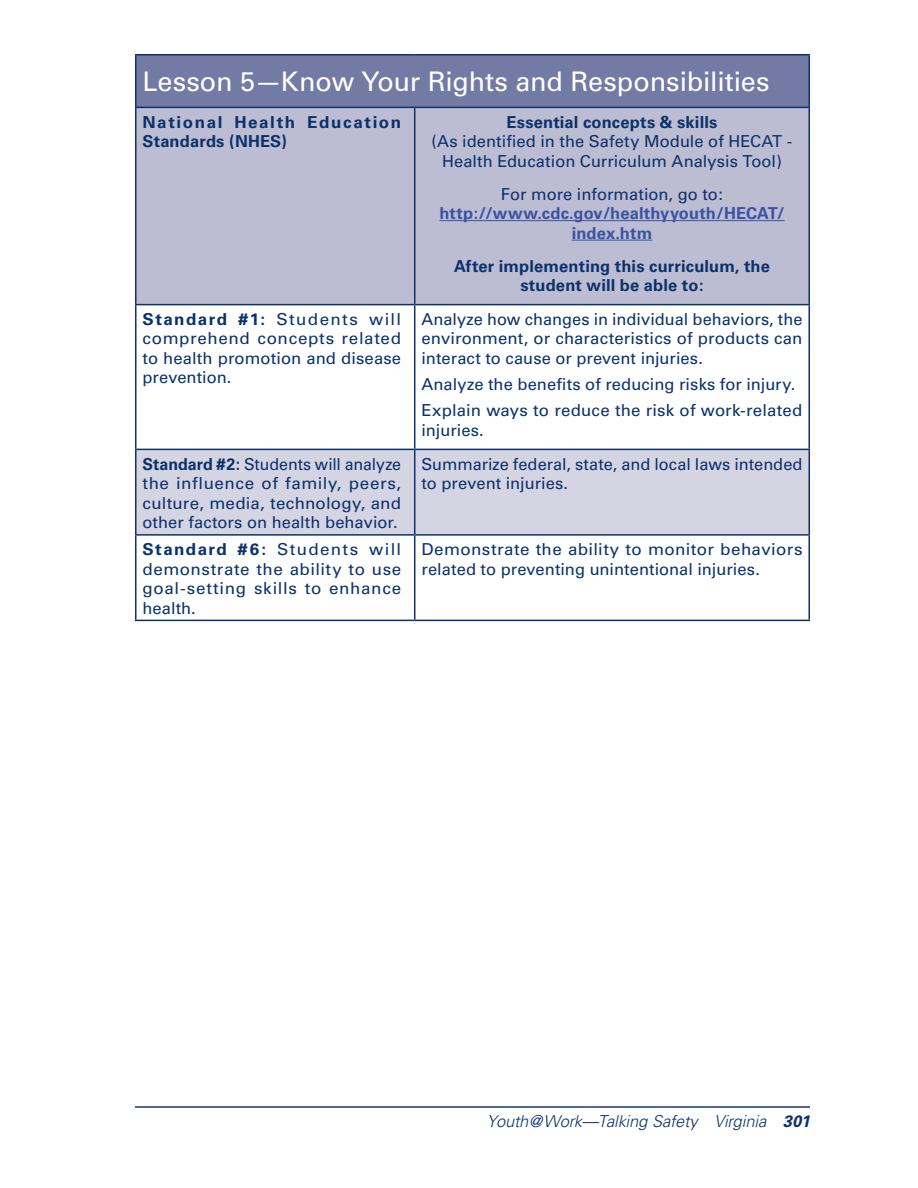
<style>
.page{position:relative;width:918px;height:1188px;background:#fff}
.page>*{position:absolute;margin:0;border:0;box-sizing:border-box;transform-origin:0 0}
.Appendix_Table_Heade{font:27px "Univers";letter-spacing:-.005em;color:#fff}
.Appendix_Lesson_Tabl{font:16.5px/19.5px "Univers";letter-spacing:.005em;color:#0b326c;text-align:justify}
.Appendix_table_heade{font:16.5px/19.5px "Univers";color:#0b326c;text-align:center}
.Appendix_table_heade-2{font:700 16.5px/19.5px "Univers";letter-spacing:.01em;color:#0b326c;text-align:center}
.Appendix_table_heade-3{font:700 16.5px/19.5px "Univers";letter-spacing:.01em;color:#3a53a3;text-align:center}
.Appendix_Lesson_Tabl-2{font:700 16.5px/19.5px "Univers";letter-spacing:.09em;color:#0b326c}
.t1{font:italic 300 16.5px "Univers";letter-spacing:-.005em;color:#0b326c}
.s1{font-weight:700}
</style>
<div class="page">
<hr style="left:135px;top:1106px;width:675px;height:2px;background:#17386e">
<div style="left:136px;top:55px;width:673px;height:52px;background:#737ba5"></div>
<div style="left:136px;top:108px;width:672px;height:196px;background:#bcbcd2"></div>
<svg style="left:136px;top:305px;width:672px;height:315px"></svg>
<div style="left:136px;top:450px;width:672px;height:84px;background:#d5d4e2"></div>
<hr style="left:135px;top:449px;width:280px;height:1px;background:#0b326c">
<hr style="left:135px;top:534px;width:280px;height:2px;background:#0b326c">
<hr style="left:135px;top:620px;width:280px;height:1px;background:#0b326c">
<hr style="left:808px;top:450px;width:2px;height:84px;background:#0b326c">
<hr style="left:808px;top:536px;width:2px;height:84px;background:#0b326c">
<hr style="left:415px;top:449px;width:395px;height:1px;background:#0b326c">
<hr style="left:415px;top:534px;width:395px;height:2px;background:#0b326c">
<hr style="left:415px;top:620px;width:395px;height:1px;background:#0b326c">
<hr style="left:135px;top:450px;width:1px;height:84px;background:#0b326c">
<hr style="left:414px;top:450px;width:1px;height:84px;background:#0b326c">
<hr style="left:135px;top:536px;width:1px;height:84px;background:#0b326c">
<hr style="left:414px;top:536px;width:1px;height:84px;background:#0b326c">
<hr style="left:135px;top:305px;width:1px;height:144px;background:#0b326c">
<hr style="left:414px;top:305px;width:1px;height:144px;background:#0b326c">
<hr style="left:808px;top:305px;width:2px;height:144px;background:#0b326c">
<hr style="left:135px;top:54px;width:280px;height:2px;background:#0b326c">
<hr style="left:135px;top:56px;width:1px;height:51px;background:#0b326c">
<hr style="left:415px;top:54px;width:395px;height:2px;background:#0b326c">
<hr style="left:808px;top:56px;width:2px;height:51px;background:#0b326c">
<hr style="left:415px;top:107px;width:395px;height:1px;background:#0b326c">
<hr style="left:808px;top:108px;width:2px;height:196px;background:#0b326c">
<hr style="left:415px;top:304px;width:395px;height:1px;background:#0b326c">
<hr style="left:135px;top:107px;width:280px;height:1px;background:#0b326c">
<hr style="left:135px;top:108px;width:1px;height:196px;background:#0b326c">
<hr style="left:414px;top:108px;width:1px;height:196px;background:#0b326c">
<hr style="left:135px;top:304px;width:280px;height:1px;background:#0b326c">
<hr style="left:439px;top:220px;width:346px;height:1px;background:#3a53a3">
<hr style="left:572px;top:240px;width:80px;height:1px;background:#3a53a3">
<p class="Appendix_Table_Heade" style="left:142px;top:66px;width:629px">Lesson 5—Know Your Rights and Responsibilities</p>
<p class="Appendix_Lesson_Tabl-2" style="left:142px;top:112px;width:260px">National Health Education<br>Standards (NHES)</p>
<p class="Appendix_table_heade-2" style="left:507px;top:112px;width:212px">Essential concepts &amp; skills</p>
<p class="Appendix_table_heade" style="left:432px;top:132px;width:362px">(As identified in the Safety Module of HECAT -<br>Health Education Curriculum Analysis Tool)</p>
<p class="Appendix_table_heade" style="left:501px;top:184px;width:224px">For more information, go to:</p>
<p class="Appendix_table_heade-3" style="left:439px;top:204px;width:347px">http://www.cdc.gov/healthyyouth/HECAT/ index.htm</p>
<p class="Appendix_table_heade-2" style="left:454px;top:256px;width:317px">After implementing this curriculum, the student will be able to:</p>
<p class="Appendix_Lesson_Tabl" style="left:142px;top:309px;width:260px"><span class="s1">Standard #1:</span> Students will comprehend concepts related to health promotion and disease prevention.</p>
<p class="Appendix_Lesson_Tabl" style="left:421px;top:309px;width:383px">Analyze how changes in individual behaviors, the environment, or characteristics of products can interact to cause or prevent injuries.</p>
<p class="Appendix_Lesson_Tabl" style="left:421px;top:375px;width:375px">Analyze the benefits of reducing risks for injury.</p>
<p class="Appendix_Lesson_Tabl" style="left:421px;top:401px;width:383px">Explain ways to reduce the risk of work-related injuries.</p>
<p class="Appendix_Lesson_Tabl" style="left:142px;top:454px;width:260px"><span class="s1">Standard #2:</span> Students will analyze the influence of family, peers, culture, media, technology, and other factors on health behavior.</p>
<p class="Appendix_Lesson_Tabl" style="left:421px;top:454px;width:383px">Summarize federal, state, and local laws intended to prevent injuries.</p>
<p class="Appendix_Lesson_Tabl" style="left:142px;top:540px;width:260px"><span class="s1">Standard #6:</span> Students will demonstrate the ability to use goal-setting skills to enhance health.</p>
<p class="Appendix_Lesson_Tabl" style="left:421px;top:540px;width:383px">Demonstrate the ability to monitor behaviors related to preventing unintentional injuries.</p>
<p class="t1" style="left:487px;top:1111px;width:325px">Youth@Work—Talking Safety Virginia <span class="s1">301</span></p>
</div>
